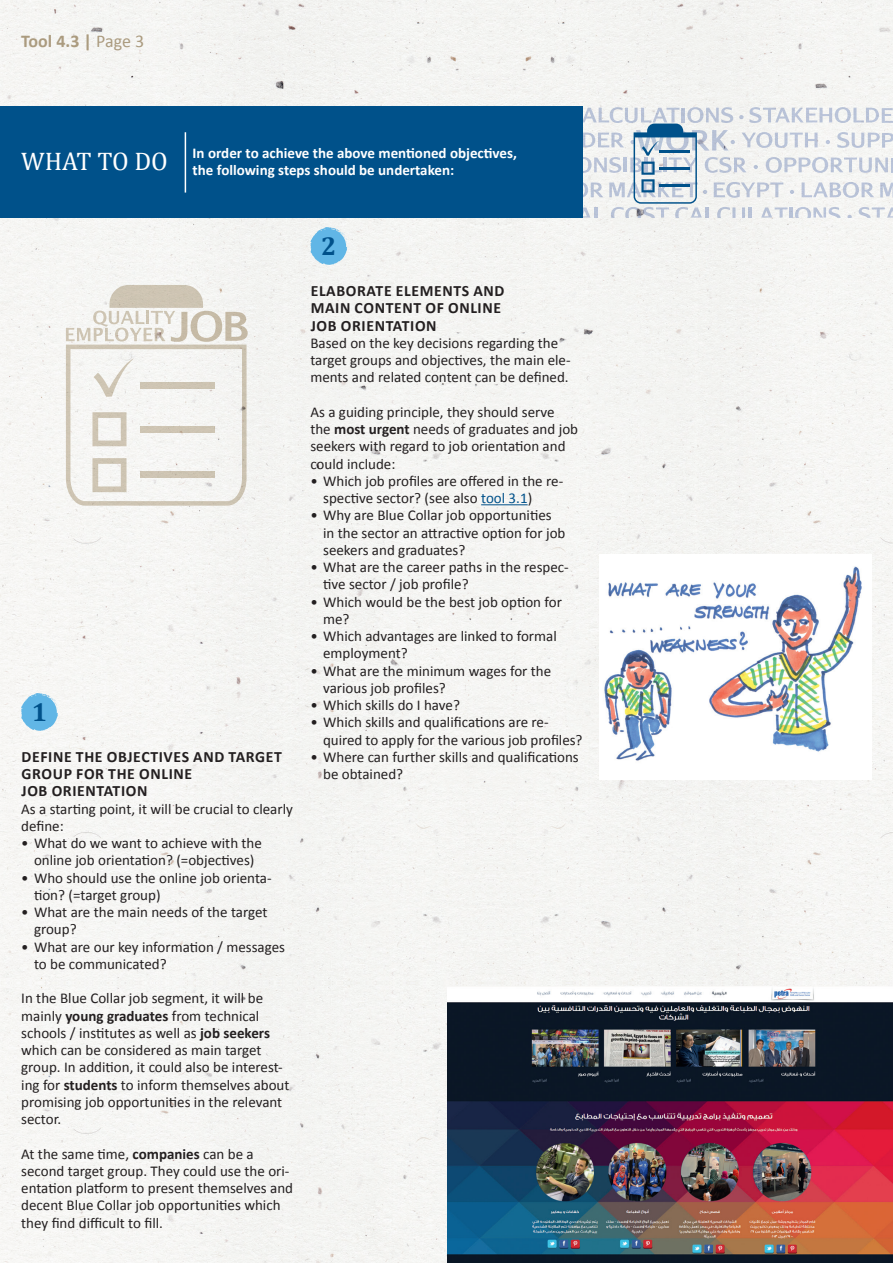
<style>
.page{position:relative;width:893px;height:1263px;background:#f5f5f3}
.page>*{position:absolute;margin:0;border:0;box-sizing:border-box;transform-origin:0 0}
.t1{font:700 25.95px "Cambria";color:#00518a}
.t2{font:25.5px "Cambria";color:#fff}
.t3{font:700 18px "Calibri";color:#ab9b7f}
.t4{font:700 15.75px/17.2px "Calibri";letter-spacing:.04em;color:#231f20}
.t5{font:15px/17.2px "Calibri";color:#231f20}
.t6{font:700 15px/17.2px "Calibri";color:#fff}
.s1{font-weight:400}
.s2{font-weight:700}
.s3{color:#00518a}
</style>
<div class="page">
<svg style="left:582px;top:107px;width:311px;height:111px"></svg>
<svg style="left:66px;top:285px;width:182px;height:221px"></svg>
<div style="left:0;top:106px;width:582px;height:112px;background:#00518a"></div>
<svg style="left:21px;top:693px;width:38px;height:38px"></svg>
<svg style="left:310px;top:227px;width:38px;height:38px"></svg>
<img style="left:448px;top:986px;width:445px;height:277px">
<img style="left:600px;top:555px;width:271px;height:224px">
<hr style="left:185px;top:132px;width:1px;height:61px;background:#fff">
<hr style="left:481px;top:504px;width:47px;height:1px;background:#00518a">
<p class="t3" style="left:21px;top:29px;width:124px">Tool 4.3 | <span class="s1">Page 3</span></p>
<h2 class="t2" style="left:21px;top:147px;width:148px">WHAT TO DO</h2>
<p class="t6" style="left:193px;top:144px;width:326px">In order to achieve the above mentioned objectives, the following steps should be undertaken:</p>
<h1 class="t1" style="left:32px;top:694px;width:17px">1</h1>
<p class="t4" style="left:22px;top:748px;width:262px">DEFINE THE OBJECTIVES AND TARGET<br>GROUP FOR THE ONLINE<br>JOB ORIENTATION</p>
<p class="t5" style="left:21px;top:800px;width:273px">As a starting point, it will be crucial to clearly define:</p>
<p class="t5" style="left:21px;top:834px;width:242px;text-align:center">• What do we want to achieve with the online job orientation? (=objectives)</p>
<p class="t5" style="left:34px;top:869px;width:239px;text-indent:-13px">• Who should use the online job orienta&shy;tion? (=target group)</p>
<p class="t5" style="left:34px;top:903px;width:235px;text-indent:-13px">• What are the main needs of the target group?</p>
<p class="t5" style="left:34px;top:938px;width:253px;text-indent:-13px">• What are our key information / messages to be communicated?</p>
<p class="t5" style="left:21px;top:990px;width:270px">In the Blue Collar job segment, it will be mainly <span class="s2">young graduates</span> from technical schools / institutes as well as <span class="s2">job seekers </span>which can be considered as main target group. In addition, it could also be interest&shy;ing for <span class="s2">students</span> to inform themselves about promising job opportunities in the relevant sector.</p>
<p class="t5" style="left:21px;top:1145px;width:273px">At the same time, <span class="s2">companies</span> can be a second target group. They could use the ori&shy;entation platform to present themselves and decent Blue Collar job opportunities which they find difficult to fill.</p>
<h1 class="t1" style="left:321px;top:228px;width:17px">2</h1>
<p class="t4" style="left:311px;top:282px;width:195px">ELABORATE ELEMENTS AND<br>MAIN CONTENT OF ONLINE<br>JOB ORIENTATION</p>
<p class="t5" style="left:310px;top:334px;width:262px">Based on the key decisions regarding the target groups and objectives, the main ele&shy;ments and related content can be defined.</p>
<p class="t5" style="left:310px;top:403px;width:269px">As a guiding principle, they should serve the <span class="s2">most urgent</span> needs of graduates and job seekers with regard to job orientation and could include:</p>
<p class="t5" style="left:323px;top:472px;width:242px;text-indent:-13px">• Which job profiles are offered in the re&shy;spective sector? (see also <span class="s3">tool 3.1</span>)</p>
<p class="t5" style="left:323px;top:507px;width:244px;text-indent:-13px">• Why are Blue Collar job opportunities in the sector an attractive option for job seekers and graduates?</p>
<p class="t5" style="left:323px;top:558px;width:247px;text-indent:-13px">• What are the career paths in the respec&shy;tive sector / job profile?</p>
<p class="t5" style="left:323px;top:593px;width:240px;text-indent:-13px">• Which would be the best job option for me?</p>
<p class="t5" style="left:323px;top:627px;width:235px;text-indent:-13px">• Which advantages are linked to formal employment?</p>
<p class="t5" style="left:323px;top:662px;width:230px;text-indent:-13px">• What are the minimum wages for the various job profiles?</p>
<p class="t5" style="left:310px;top:696px;width:151px">• Which skills do I have?</p>
<p class="t5" style="left:323px;top:714px;width:261px;text-indent:-13px">• Which skills and qualifications are re&shy;quired to apply for the various job profiles?</p>
<p class="t5" style="left:323px;top:748px;width:257px;text-indent:-13px">• Where can further skills and qualifications be obtained?</p>
</div>
